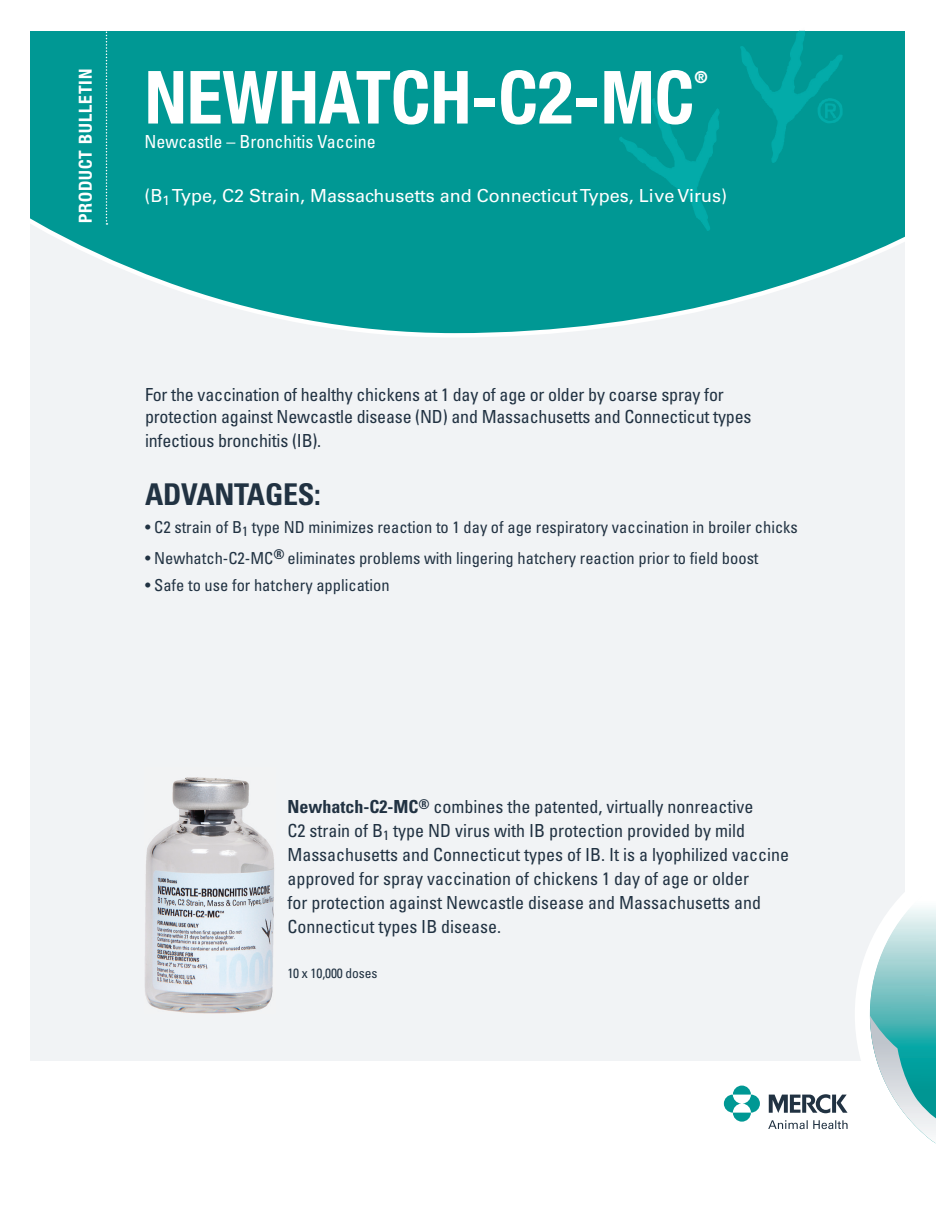
<style>
.page{position:relative;width:936px;height:1206px;background:#fff}
.page>*{position:absolute;margin:0;border:0;box-sizing:border-box;transform-origin:0 0}
.t1{font:700 condensed 73.5px "Helvetica Neue";color:#fff}
.t2{font:700 condensed 30px "Univers";letter-spacing:-.01em;color:#213242}
.t3{font:condensed 18px/24px "Univers";color:#213242}
.t4{font:18px "Univers";color:#fff}
.t5{font:condensed 18px "Univers";color:#fff}
.t6{font:700 condensed 18px "Helvetica Neue";letter-spacing:.05em;color:#fff}
.t7{font:700 condensed 16.65px "Helvetica Neue";color:#fff}
.t8{font:condensed 16.5px "Univers";color:#213242}
.t9{font:condensed 13.5px "Univers";letter-spacing:-.01em;color:#213242}
.s1{font-weight:700}
</style>
<div class="page">
<div style="left:9px;top:57px;width:918px;height:1004px;background:#f1f3f5"></div>
<svg style="left:30px;top:31px;width:817px;height:306px;background:#1fa4a0"></svg>
<div style="left:9px;top:9px;width:21px;height:1177px;background:#fff"></div>
<img style="left:740px;top:31px;width:103px;height:67px">
<img style="left:619px;top:98px;width:224px;height:133px">
<svg style="left:106px;top:31px;width:1px;height:194px"></svg>
<img style="left:145px;top:777px;width:129px;height:236px">
<svg style="left:847px;top:31px;width:80px;height:1030px"></svg>
<svg style="left:870px;top:883px;width:66px;height:261px"></svg>
<svg style="left:724px;top:1086px;width:36px;height:36px"></svg>
<svg style="left:768px;top:1094px;width:80px;height:35px"></svg>
<p class="t6" style="left:74px;top:223px;width:156px;rotate:-90deg">PRODUCT BULLETIN</p>
<h1 class="t1" style="left:145px;top:53px;width:551px">NEWHATCH-C2-MC</h1>
<p class="t7" style="left:694px;top:67px;width:15px">®</p>
<p class="t5" style="left:145px;top:130px;width:233px">Newcastle – Bronchitis Vaccine</p>
<p class="t4" style="left:145px;top:185px;width:584px">(B<sub>1</sub> Type, C2 Strain, Massachusetts and Connecticut Types, Live Virus)</p>
<p class="t3" style="left:145px;top:383px;width:608px;line-height:21.8px">For the vaccination of healthy chickens at 1 day of age or older by coarse spray for protection against Newcastle disease (ND) and Massachusetts and Connecticut types</p>
<p class="t3" style="left:145px;top:428px;width:178px">infectious bronchitis (IB).</p>
<h2 class="t2" style="left:145px;top:476px;width:177px">ADVANTAGES:</h2>
<p class="t8" style="left:145px;top:516px;width:654px">• C2 strain of B<sub>1</sub> type ND minimizes reaction to 1 day of age respiratory vaccination in broiler chicks</p>
<p class="t8" style="left:145px;top:547px;width:615px">• Newhatch-C2-MC<sup>®</sup> eliminates problems with lingering hatchery reaction prior to field boost</p>
<p class="t8" style="left:145px;top:575px;width:246px">• Safe to use for hatchery application</p>
<p class="t3" style="left:287px;top:794px;width:503px"><span class="s1">Newhatch-C2-MC</span><sup>®</sup> combines the patented, virtually nonreactive<br>C2 strain of B<sub>1</sub> type ND virus with IB protection provided by mild Massachusetts and Connecticut types of IB. It is a lyophilized vaccine approved for spray vaccination of chickens 1 day of age or older<br>for protection against Newcastle disease and Massachusetts and Connecticut types IB disease.</p>
<p class="t9" style="left:287px;top:964px;width:92px">10 x 10,000 doses</p>
</div>
